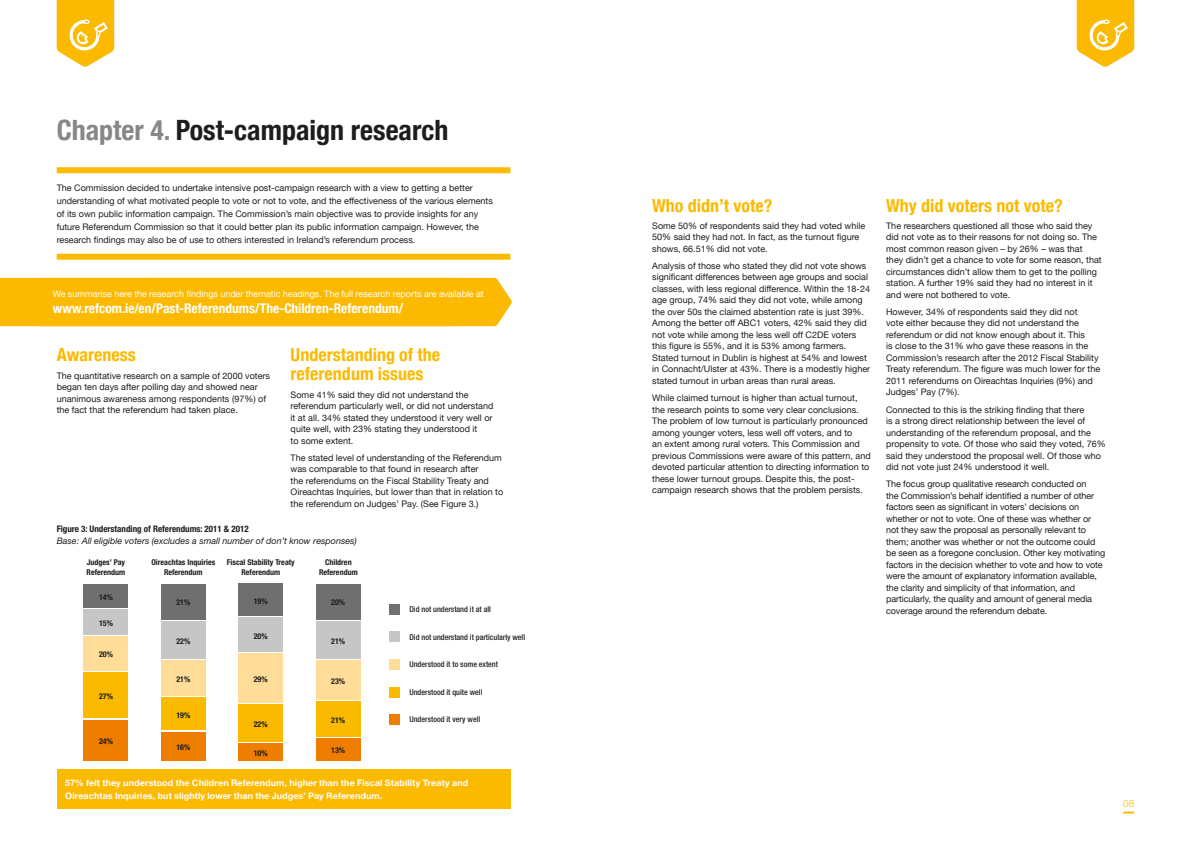
<style>
.page{position:relative;width:1191px;height:842px;background:#fff}
.page>*{position:absolute;margin:0;border:0;box-sizing:border-box;transform-origin:0 0}
.t1{font:700 condensed 28px "Helvetica Neue";color:#1d1d1b}
.t2{font:700 condensed 18px/19px "Helvetica Neue";color:#fbba00}
.t3{font:700 condensed 13.4px "Helvetica Neue";color:#fff}
.t4{font:300 10px "Helvetica Neue";color:#fbba00}
.t5{font:9px/11.5px "Helvetica Neue";color:#1d1d1b}
.t6{font:700 9px/13px "Helvetica Neue";letter-spacing:.01em;color:#fff}
.t7{font:9px "Helvetica Neue";color:#fff}
.t8{font:italic 9px "Helvetica Neue";color:#1d1d1b}
.t9{font:700 condensed 9px "Helvetica Neue";color:#1d1d1b}
.t10{font:500 condensed 8px "Helvetica Neue";color:#1d1d1b}
.t11{font:700 condensed 8px/10.2px "Helvetica Neue";color:#1d1d1b;text-align:center}
.t12{font:700 condensed 8px "Helvetica Neue";color:#1d1d1b}
.s1{color:#878787}
</style>
<div class="page">
<svg style="left:1076px;top:0;width:58px;height:67px"></svg>
<img style="left:1086px;top:20px;width:42px;height:30px">
<svg style="left:1123px;top:811px;width:11px;height:2px"></svg>
<div style="left:57px;top:769px;width:453px;height:39px;background:#fbba00"></div>
<svg style="left:57px;top:0;width:57px;height:67px"></svg>
<img style="left:67px;top:20px;width:42px;height:30px">
<div style="left:0;top:278px;width:512px;height:48px;background:#fbba00"></div>
<div style="left:57px;top:254px;width:453px;height:6px;background:#fbba00"></div>
<div style="left:57px;top:167px;width:453px;height:6px;background:#fbba00"></div>
<div style="left:390px;top:604px;width:10px;height:10px;background:#706f6f"></div>
<div style="left:390px;top:631px;width:10px;height:11px;background:#c6c6c6"></div>
<div style="left:390px;top:659px;width:10px;height:11px;background:#fd9"></div>
<div style="left:390px;top:687px;width:10px;height:10px;background:#fbba00"></div>
<div style="left:390px;top:714px;width:10px;height:11px;background:#ef7d00"></div>
<div style="left:84px;top:584px;width:44px;height:24px;background:#706f6f"></div>
<div style="left:84px;top:609px;width:44px;height:26px;background:#c6c6c6"></div>
<div style="left:84px;top:636px;width:44px;height:34px;background:#fd9"></div>
<div style="left:84px;top:672px;width:44px;height:46px;background:#fbba00"></div>
<div style="left:84px;top:720px;width:44px;height:41px;background:#ef7d00"></div>
<div style="left:161px;top:584px;width:45px;height:35px;background:#706f6f"></div>
<div style="left:161px;top:621px;width:45px;height:38px;background:#c6c6c6"></div>
<div style="left:161px;top:660px;width:45px;height:36px;background:#fd9"></div>
<div style="left:161px;top:698px;width:45px;height:32px;background:#fbba00"></div>
<div style="left:161px;top:732px;width:45px;height:29px;background:#ef7d00"></div>
<div style="left:316px;top:738px;width:44px;height:23px;background:#ef7d00"></div>
<div style="left:316px;top:621px;width:44px;height:38px;background:#c6c6c6"></div>
<div style="left:316px;top:660px;width:44px;height:39px;background:#fd9"></div>
<div style="left:316px;top:701px;width:44px;height:36px;background:#fbba00"></div>
<div style="left:316px;top:584px;width:44px;height:35px;background:#706f6f"></div>
<div style="left:238px;top:584px;width:45px;height:32px;background:#706f6f"></div>
<div style="left:238px;top:618px;width:45px;height:34px;background:#c6c6c6"></div>
<div style="left:238px;top:653px;width:45px;height:50px;background:#fd9"></div>
<div style="left:238px;top:704px;width:45px;height:38px;background:#fbba00"></div>
<div style="left:238px;top:744px;width:45px;height:17px;background:#ef7d00"></div>
<h1 class="t1" style="left:57px;top:113px;width:393px"><span class="s1">Chapter 4.</span> Post-campaign research</h1>
<p class="t5" style="left:57px;top:181px;width:438px;line-height:13px">The Commission decided to undertake intensive post-campaign research with a view to getting a better understanding of what motivated people to vote or not to vote, and the effectiveness of the various elements of its own public information campaign. The Commission’s main objective was to provide insights for any future Referendum Commission so that it could better plan its public information campaign. However, the research findings may also be of use to others interested in Ireland’s referendum process.</p>
<h2 class="t2" style="left:652px;top:195px;width:122px">Who didn’t vote?</h2>
<p class="t5" style="left:652px;top:220px;width:214px">Some 50% of respondents said they had voted while<br>50% said they had not. In fact, as the turnout figure shows, 66.51% did not vote.</p>
<p class="t5" style="left:652px;top:260px;width:219px">Analysis of those who stated they did not vote shows significant differences between age groups and social classes, with less regional difference. Within the 18-24 age group, 74% said they did not vote, while among the over 50s the claimed abstention rate is just 39%.<br>Among the better off ABC1 voters, 42% said they did not vote while among the less well off C2DE voters this figure is 55%, and it is 53% among farmers.<br>Stated turnout in Dublin is highest at 54% and lowest in Connacht/Ulster at 43%. There is a modestly higher stated turnout in urban areas than rural areas.</p>
<p class="t5" style="left:652px;top:392px;width:220px">While claimed turnout is higher than actual turnout, the research points to some very clear conclusions.<br>The problem of low turnout is particularly pronounced among younger voters, less well off voters, and to<br>an extent among rural voters. This Commission and previous Commissions were aware of this pattern, and devoted particular attention to directing information to these lower turnout groups. Despite this, the post&shy;campaign research shows that the problem persists.</p>
<h2 class="t2" style="left:886px;top:195px;width:178px">Why did voters not vote?</h2>
<p class="t5" style="left:886px;top:220px;width:217px">The researchers questioned all those who said they did not vote as to their reasons for not doing so. The most common reason given – by 26% – was that they didn’t get a chance to vote for some reason, that circumstances didn’t allow them to get to the polling station. A further 19% said they had no interest in it and were not bothered to vote.</p>
<p class="t5" style="left:886px;top:306px;width:216px">However, 34% of respondents said they did not<br>vote either because they did not understand the referendum or did not know enough about it. This<br>is close to the 31% who gave these reasons in the Commission’s research after the 2012 Fiscal Stability Treaty referendum. The figure was much lower for the 2011 referendums on Oireachtas Inquiries (9%) and Judges’ Pay (7%).</p>
<p class="t5" style="left:886px;top:403px;width:221px">Connected to this is the striking finding that there<br>is a strong direct relationship between the level of understanding of the referendum proposal, and the propensity to vote. Of those who said they voted, 76% said they understood the proposal well. Of those who did not vote just 24% understood it well.</p>
<p class="t5" style="left:886px;top:478px;width:220px">The focus group qualitative research conducted on<br>the Commission’s behalf identified a number of other factors seen as significant in voters’ decisions on whether or not to vote. One of these was whether or not they saw the proposal as personally relevant to them; another was whether or not the outcome could be seen as a foregone conclusion. Other key motivating factors in the decision whether to vote and how to vote were the amount of explanatory information available, the clarity and simplicity of that information, and particularly, the quality and amount of general media</p>
<p class="t7" style="left:53px;top:289px;width:432px">We summarise here the research findings under thematic headings. The full research reports are available at</p>
<h3 class="t3" style="left:53px;top:300px;width:352px">www.refcom.ie/en/Past-Referendums/The-Children-Referendum/</h3>
<h2 class="t2" style="left:291px;top:345px;width:151px">Understanding of the referendum issues</h2>
<p class="t5" style="left:291px;top:388px;width:204px">Some 41% said they did not understand the referendum particularly well, or did not understand it at all. 34% stated they understood it very well or quite well, with 23% stating they understood it<br>to some extent.</p>
<p class="t5" style="left:291px;top:452px;width:214px">The stated level of understanding of the Referendum was comparable to that found in research after<br>the referendums on the Fiscal Stability Treaty and Oireachtas Inquiries, but lower than that in relation to the referendum on Judges’ Pay. (See Figure 3.)</p>
<h2 class="t2" style="left:57px;top:345px;width:80px">Awareness</h2>
<p class="t5" style="left:57px;top:369px;width:215px">The quantitative research on a sample of 2000 voters began ten days after polling day and showed near unanimous awareness among respondents (97%) of the fact that the referendum had taken place.</p>
<p class="t9" style="left:57px;top:523px;width:193px">Figure 3: Understanding of Referendums: 2011 &amp; 2012</p>
<p class="t8" style="left:57px;top:535px;width:302px">Base: All eligible voters (excludes a small number of don’t know responses)</p>
<p class="t11" style="left:87px;top:557px;width:40px;text-align:left">Judges’ Pay<br>Referendum</p>
<p class="t11" style="left:151px;top:557px;width:65px">Oireachtas Inquiries<br>Referendum</p>
<p class="t11" style="left:227px;top:557px;width:69px">Fiscal Stability Treaty<br>Referendum</p>
<p class="t11" style="left:319px;top:557px;width:40px">Children<br>Referendum</p>
<p class="t12" style="left:99px;top:592px;width:15px">14%</p>
<p class="t12" style="left:99px;top:618px;width:15px">15%</p>
<p class="t12" style="left:99px;top:650px;width:15px">20%</p>
<p class="t12" style="left:99px;top:691px;width:15px">27%</p>
<p class="t12" style="left:99px;top:736px;width:15px">24%</p>
<p class="t12" style="left:254px;top:596px;width:15px">19%</p>
<p class="t12" style="left:331px;top:598px;width:15px">20%</p>
<p class="t12" style="left:254px;top:631px;width:15px">20%</p>
<p class="t12" style="left:254px;top:674px;width:15px">29%</p>
<p class="t12" style="left:254px;top:719px;width:15px">22%</p>
<p class="t12" style="left:254px;top:748px;width:15px">10%</p>
<p class="t12" style="left:176px;top:598px;width:15px">21%</p>
<p class="t12" style="left:176px;top:636px;width:15px">22%</p>
<p class="t12" style="left:176px;top:674px;width:15px">21%</p>
<p class="t12" style="left:176px;top:710px;width:15px">19%</p>
<p class="t12" style="left:176px;top:742px;width:15px">16%</p>
<p class="t10" style="left:409px;top:605px;width:83px">Did not understand it at all</p>
<p class="t5" style="left:886px;top:605px;width:163px">coverage around the referendum debate.</p>
<p class="t10" style="left:409px;top:632px;width:117px">Did not understand it particularly well</p>
<p class="t10" style="left:409px;top:660px;width:90px">Understood it to some extent</p>
<p class="t10" style="left:409px;top:687px;width:74px">Understood it quite well</p>
<p class="t10" style="left:409px;top:714px;width:72px">Understood it very well</p>
<p class="t12" style="left:331px;top:636px;width:15px">21%</p>
<p class="t12" style="left:331px;top:676px;width:15px">23%</p>
<p class="t12" style="left:331px;top:715px;width:15px">21%</p>
<p class="t12" style="left:331px;top:746px;width:15px">13%</p>
<p class="t6" style="left:65px;top:776px;width:404px">57% felt they understood the Children Referendum, higher than the Fiscal Stability Treaty and<br>Oireachtas Inquiries, but slightly lower than the Judges’ Pay Referendum.</p>
<p class="t4" style="left:1123px;top:798px;width:13px">08</p>
</div>
